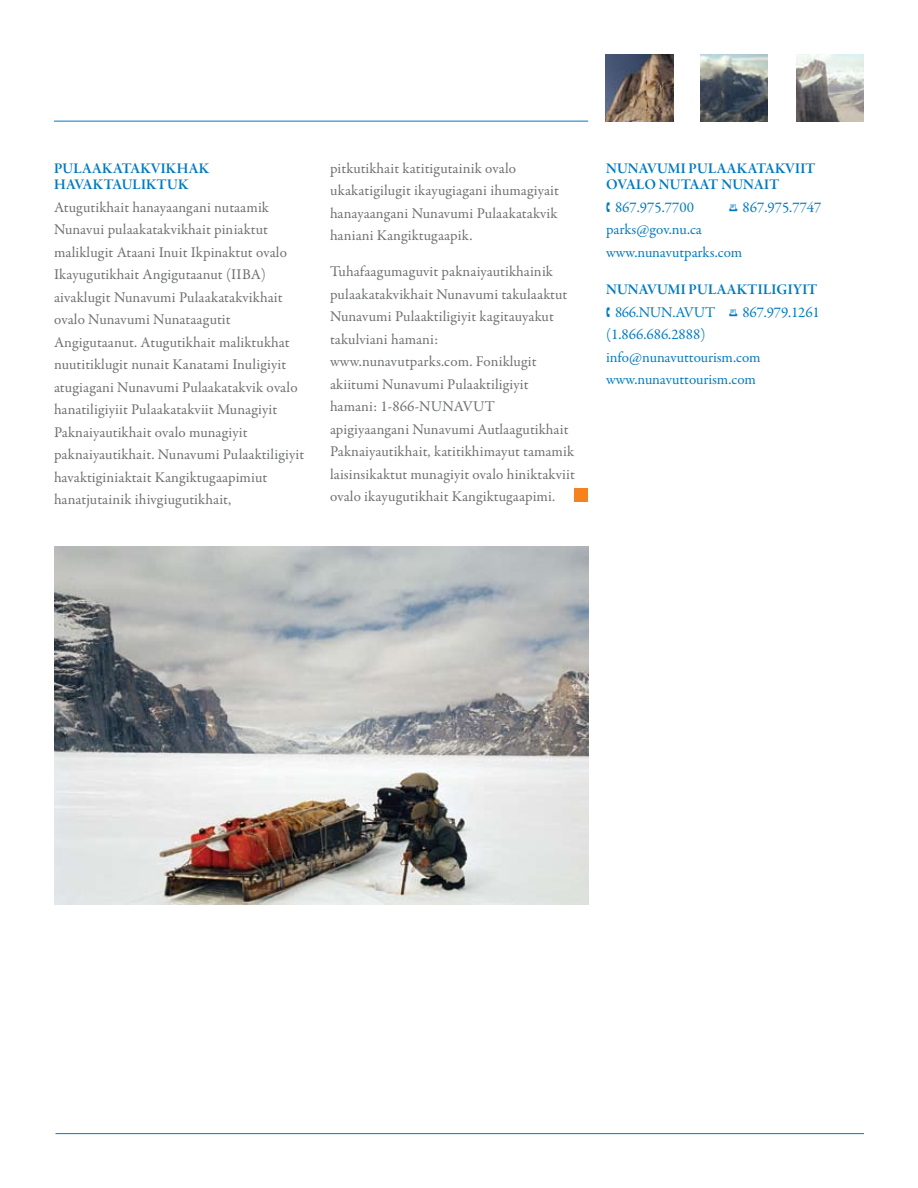
<style>
.page{position:relative;width:918px;height:1188px;background:#fff}
.page>*{position:absolute;margin:0;border:0;box-sizing:border-box;transform-origin:0 0}
.t1{font:15px/22.5px "Garamond Premr Pro";letter-spacing:.005em;color:#6d6f71}
.t2{font:15px/22.5px "Garamond Premr Pro";letter-spacing:-.005em;color:#007ac0}
.t3{font:15px/16.5px "Garamond Premr Pro Smbd Subh";letter-spacing:.015em;color:#007ac0}
.s1{font-family:"Mini Pics Digidings";font-size:13.5px}
.s2{font-family:"Mini Pics Digidings";font-size:12px}
</style>
<div class="page">
<img style="left:796px;top:54px;width:68px;height:68px">
<img style="left:606px;top:54px;width:67px;height:68px">
<img style="left:54px;top:546px;width:534px;height:359px">
<hr style="left:54px;top:121px;width:534px;height:1px;background:#007ac0">
<hr style="left:56px;top:1133px;width:808px;height:1px;background:#007ac0">
<div style="left:574px;top:488px;width:14px;height:14px;background:#f5821f"></div>
<img style="left:700px;top:54px;width:68px;height:68px">
<p class="t3" style="left:54px;top:160px;width:157px">PULAAKATAKVIKHAK<br>HAVAKTAULIKTUK</p>
<p class="t1" style="left:54px;top:196px;width:252px">Atugutikhait hanayaangani nutaamik Nunavui pulaakatakvikhait piniaktut maliklugit Ataani Inuit Ikpinaktut ovalo Ikayugutikhait Angigutaanut (IIBA) aivaklugit Nunavumi Pulaakatakvikhait ovalo Nunavumi Nunataagutit Angigutaanut. Atugutikhait maliktukhat nuutitiklugit nunait Kanatami Inuligiyit atugiagani Nunavumi Pulaakatakvik ovalo hanatiligiyiit Pulaakatakviit Munagiyit Paknaiyautikhait ovalo munagiyit paknaiyautikhait. Nunavumi Pulaaktiligiyit havaktiginiaktait Kangiktugaapimiut hanatjutainik ihivgiugutikhait,</p>
<p class="t1" style="left:330px;top:157px;width:231px">pitkutikhait katitigutainik ovalo ukakatigilugit ikayugiagani ihumagiyait hanayaangani Nunavumi Pulaakatakvik haniani Kangiktugaapik.</p>
<p class="t1" style="left:330px;top:261px;width:246px">Tuhafaagumaguvit paknaiyautikhainik pulaakatakvikhait Nunavumi takulaaktut Nunavumi Pulaaktiligiyit kagitauyakut takulviani hamani: www.nunavutparks.com. Foniklugit akiitumi Nunavumi Pulaaktiligiyit hamani: 1-866-NUNAVUT apigiyaangani Nunavumi Autlaagutikhait Paknaiyautikhait, katitikhimayut tamamik laisinsikaktut munagiyit ovalo hiniktakviit ovalo ikayugutikhait Kangiktugaapimi.</p>
<p class="t3" style="left:606px;top:160px;width:211px">NUNAVUMI PULAAKATAKVIIT<br>OVALO NUTAAT NUNAIT</p>
<p class="t2" style="left:606px;top:196px;width:90px"><span class="s1">Y</span> 867.975.7700</p>
<p class="t2" style="left:729px;top:196px;width:94px"><span class="s2">•</span> 867.975.7747</p>
<p class="t2" style="left:606px;top:219px;width:138px">parks@gov.nu.ca www.nunavutparks.com</p>
<p class="t3" style="left:606px;top:282px;width:213px">NUNAVUMI PULAAKTILIGIYIT</p>
<p class="t2" style="left:606px;top:301px;width:215px"><span class="s1">Y</span> 866.NUN.AVUT <span class="s2">•</span> 867.979.1261 (1.866.686.2888) info@nunavuttourism.com www.nunavuttourism.com</p>
</div>
